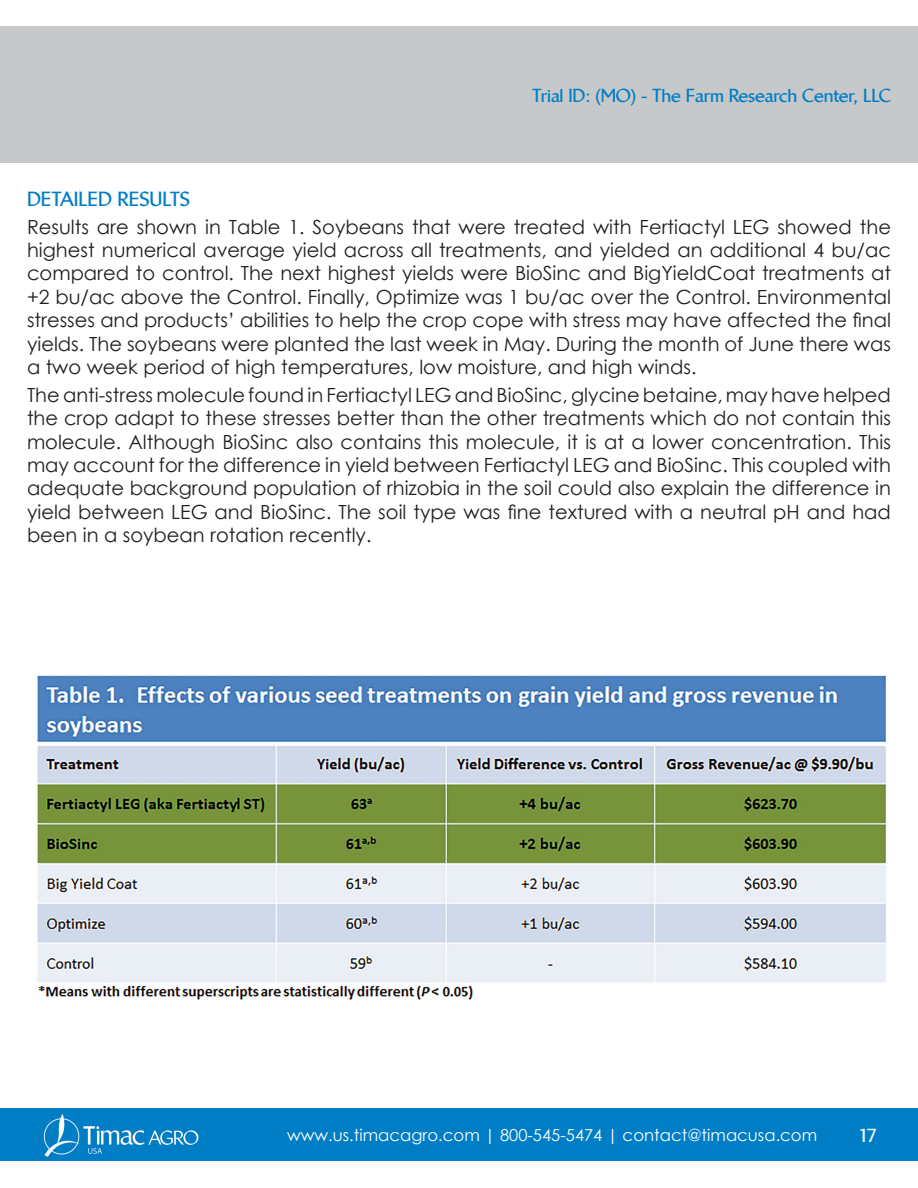
<style>
.page{position:relative;width:918px;height:1188px;background:#fff}
.page>*{position:absolute;margin:0;border:0;box-sizing:border-box;transform-origin:0 0}
.t1{font:19.5px/23.4px "Century Gothic";color:#231f20;text-align:justify}
.t2{font:700 19.5px "Linotype Brewery";color:#007ec5}
.t3{font:700 18px "Linotype Brewery";letter-spacing:-.01em;color:#007ec5}
.t4{font:700 18px "Linotype Brewery";color:#fff}
.t5{font:16.5px "Century Gothic";color:#fff}
</style>
<div class="page">
<div style="left:0;top:1109px;width:918px;height:52px;background:#007ec5"></div>
<div style="left:0;top:26px;width:918px;height:137px;background:#c7c8ca"></div>
<img style="left:43px;top:1114px;width:156px;height:43px">
<img style="left:37px;top:675px;width:849px;height:325px">
<p class="t3" style="left:532px;top:84px;width:360px">Trial ID: (MO) - The Farm Research Center, LLC</p>
<p class="t2" style="left:27px;top:187px;width:164px">DETAILED RESULTS</p>
<p class="t1" style="left:27px;top:215px;width:866px">Results are shown in Table 1. Soybeans that were treated with Fertiactyl LEG showed the highest numerical average yield across all treatments, and yielded an additional 4 bu/ac compared to control. The next highest yields were BioSinc and BigYieldCoat treatments at +2 bu/ac above the Control. Finally, Optimize was 1 bu/ac over the Control. Environmental stresses and products’ abilities to help the crop cope with stress may have affected the final yields. The soybeans were planted the last week in May. During the month of June there was a two week period of high temperatures, low moisture, and high winds.</p>
<p class="t1" style="left:27px;top:383px;width:866px">The anti-stress molecule found in Fertiactyl LEG and BioSinc, glycine betaine, may have helped the crop adapt to these stresses better than the other treatments which do not contain this molecule. Although BioSinc also contains this molecule, it is at a lower concentration. This may account for the difference in yield between Fertiactyl LEG and BioSinc. This coupled with adequate background population of rhizobia in the soil could also explain the difference in yield between LEG and BioSinc. The soil type was fine textured with a neutral pH and had been in a soybean rotation recently.</p>
<p class="t5" style="left:287px;top:1124px;width:532px">www.us.timacagro.com | 800-545-5474 | contact@timacusa.com</p>
<p class="t4" style="left:859px;top:1124px;width:19px">17</p>
</div>
